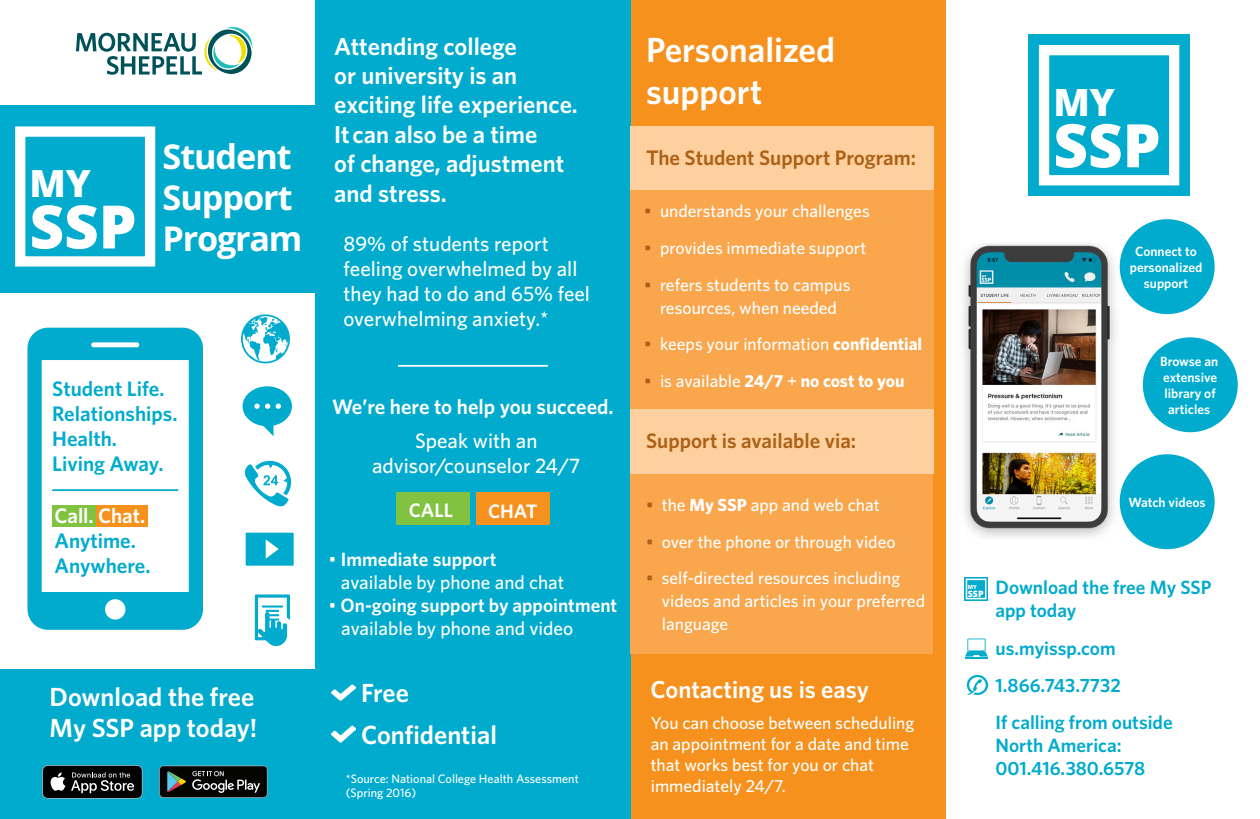
<style>
.page{position:relative;width:1260px;height:819px;background:#fff}
.page>*{position:absolute;margin:0;border:0;box-sizing:border-box;transform-origin:0 0}
.t1{font:800 60.02px "Open Sans";color:#fff}
.t2{font:800 59.85px "Open Sans";color:#fff}
.t3{font:800 37.8px "Open Sans";color:#fff}
.t4{font:800 37.62px "Open Sans";color:#fff}
.t5{font:600 35px/42px "Whitney";color:#fff}
.t6{font:700 34.3px/41.1px "Open Sans";letter-spacing:-.03em;color:#fff}
.t7{font:600 26.25px/31.5px "Whitney";color:#fff}
.t8{font:600 24.5px/29.4px "Whitney";color:#fff}
.t9{font:500 21px/25.2px "Whitney";color:#fff}
.t10{font:600 21px "Whitney";color:#00abcd}
.t11{font:600 21px "Whitney";color:#ac6116}
.t12{font:600 21px "Whitney";color:#fff}
.t13{font:600 19.43px "Whitney";color:#fff}
.t14{font:600 19.25px/23.1px "Whitney";color:#00abcd}
.t15{font:500 19.25px "Whitney";color:#fff}
.t16{font:600 19.25px "Whitney";color:#fff}
.t17{font:500 17.5px/21px "Whitney";color:#fff}
.t18{font:700 17.5px "Whitney";letter-spacing:-.005em;color:#fff}
.t19{font:600 13.47px/16.1px "Whitney";color:#fff;text-align:center}
.t20{font:500 12.25px/14.7px "Whitney";color:#fff}
.t21{font:800 8.92px "Open Sans";color:#fff}
.t22{font:800 5.6px "Open Sans";color:#fff}
.s1{font-weight:400}
.s2{color:#ac6116}
.s3{font-weight:700}
.s4{font-weight:500;color:#ac6116}
.s5{font-weight:500}
</style>
<div class="page">
<div style="left:315px;top:0;width:316px;height:819px;background:#00abcd"></div>
<div style="left:631px;top:0;width:315px;height:819px;background:#f6911e"></div>
<div style="left:631px;top:127px;width:303px;height:64px;background:#fdd09e"></div>
<div style="left:631px;top:191px;width:303px;height:252px;background:#f9a64c"></div>
<div style="left:631px;top:455px;width:302px;height:199px;background:#f9a64c"></div>
<img style="left:963px;top:243px;width:157px;height:295px">
<svg style="left:76px;top:27px;width:176px;height:48px"></svg>
<hr style="left:398px;top:365px;width:150px;height:2px;background:#fff">
<div style="left:631px;top:410px;width:303px;height:64px;background:#fdd09e"></div>
<svg style="left:27px;top:328px;width:176px;height:302px"></svg>
<div style="left:52px;top:505px;width:44px;height:22px;background:#81c340"></div>
<div style="left:0;top:670px;width:317px;height:149px;background:#00abcd"></div>
<svg style="left:967px;top:675px;width:21px;height:20px"></svg>
<svg style="left:965px;top:639px;width:23px;height:20px"></svg>
<div style="left:0;top:106px;width:317px;height:187px;background:#00abcd"></div>
<div style="left:15px;top:126px;width:140px;height:141px;border:10px solid #fff"></div>
<svg style="left:42px;top:765px;width:101px;height:34px;background:#2f3435"></svg>
<svg style="left:159px;top:766px;width:108px;height:32px;background:#292e2b"></svg>
<svg style="left:244px;top:460px;width:48px;height:47px"></svg>
<svg style="left:243px;top:386px;width:49px;height:50px"></svg>
<svg style="left:241px;top:314px;width:49px;height:49px"></svg>
<svg style="left:255px;top:594px;width:35px;height:52px"></svg>
<div style="left:244px;top:531px;width:51px;height:36px;background:#ace3ee;border-radius:2px"></div>
<div style="left:246px;top:533px;width:48px;height:33px;background:#00abcd"></div>
<svg style="left:266px;top:539px;width:13px;height:20px"></svg>
<hr style="left:52px;top:489px;width:126px;height:2px;background:#00abcd">
<div style="left:396px;top:493px;width:73px;height:32px;background:#81c340"></div>
<div style="left:476px;top:493px;width:74px;height:32px;background:#f6911e"></div>
<img style="left:332px;top:725px;width:24px;height:18px">
<img style="left:332px;top:684px;width:24px;height:17px">
<div style="left:1028px;top:34px;width:162px;height:162px;background:#00abcd"></div>
<div style="left:1039px;top:45px;width:140px;height:140px;border:10px solid #fff"></div>
<svg style="left:964px;top:577px;width:24px;height:24px"></svg>
<div style="left:966px;top:579px;width:20px;height:20px;border:2px solid #fff"></div>
<div style="left:1120px;top:219px;width:95px;height:95px;background:#00abcd;border-radius:50%"></div>
<div style="left:1143px;top:337px;width:95px;height:95px;background:#00abcd;border-radius:50%"></div>
<div style="left:1120px;top:454px;width:95px;height:95px;background:#00abcd;border-radius:50%"></div>
<p class="t4" style="left:30px;top:155px;width:63px">MY</p>
<p class="t2" style="left:30px;top:181px;width:109px">SSP</p>
<p class="t6" style="left:163px;top:135px;width:142px">Student<br>Support<br>Program</p>
<p class="t10" style="left:52px;top:375px;width:114px">Student Life.</p>
<p class="t10" style="left:52px;top:400px;width:127px">Relationships.</p>
<p class="t10" style="left:52px;top:425px;width:66px">Health.</p>
<p class="t10" style="left:52px;top:450px;width:113px">Living Away.</p>
<p class="t12" style="left:55px;top:502px;width:92px">Call. Chat.</p>
<p class="t10" style="left:55px;top:527px;width:83px">Anytime.</p>
<p class="t10" style="left:55px;top:552px;width:98px">Anywhere.</p>
<p class="t7" style="left:50px;top:680px;width:209px">Download the free<br>My SSP app today!</p>
<p class="t8" style="left:334px;top:31px;width:184px">Attending college</p>
<p class="t8" style="left:334px;top:60px;width:185px">or university is an</p>
<p class="t8" style="left:334px;top:90px;width:245px">exciting life experience.</p>
<p class="t8" style="left:334px;top:119px;width:205px">It can also be a time</p>
<p class="t8" style="left:334px;top:148px;width:232px">of change, adjustment and stress.</p>
<p class="t9" style="left:344px;top:231px;width:248px">89% of students report feeling overwhelmed by all they had to do and 65% feel overwhelming anxiety.*</p>
<p class="t12" style="left:332px;top:393px;width:283px">We’re here to help you succeed.</p>
<p class="t9" style="left:372px;top:428px;width:210px;text-align:center">Speak with an advisor/counselor 24/7</p>
<p class="t13" style="left:409px;top:497px;width:46px">CALL</p>
<p class="t13" style="left:488px;top:498px;width:51px">CHAT</p>
<p class="t16" style="left:329px;top:546px;width:170px"><span class="s1">•</span> Immediate support</p>
<p class="t15" style="left:341px;top:569px;width:225px">available by phone and chat</p>
<p class="t16" style="left:329px;top:592px;width:290px"><span class="s1">•</span> On-going support by appointment</p>
<p class="t15" style="left:341px;top:616px;width:234px">available by phone and video</p>
<p class="t7" style="left:361px;top:676px;width:49px">Free</p>
<p class="t7" style="left:361px;top:718px;width:137px">Confidential</p>
<p class="t20" style="left:346px;top:771px;width:234px">*Source: National College Health Assessment (Spring 2016)</p>
<p class="t5" style="left:646px;top:28px;width:190px">Personalized support</p>
<p class="t11" style="left:646px;top:144px;width:271px">The Student Support Program:</p>
<p class="t17" style="left:644px;top:200px;width:227px"><span class="s2">•</span> understands your challenges</p>
<p class="t17" style="left:644px;top:237px;width:223px"><span class="s2">•</span> provides immediate support</p>
<p class="t17" style="left:644px;top:273px;width:208px;line-height:22.8px;text-align:center"><span class="s2">•</span> refers students to campus resources, when needed</p>
<p class="t17" style="left:644px;top:333px;width:279px"><span class="s2">•</span> keeps your information <span class="s3">confidential</span></p>
<p class="t18" style="left:644px;top:369px;width:262px"><span class="s4">•</span> <span class="s5">is available</span> 24/7 <span class="s5">+</span> no cost to you</p>
<p class="t11" style="left:646px;top:427px;width:212px">Support is available via:</p>
<p class="t17" style="left:646px;top:494px;width:235px"><span class="s2">•</span> the <span class="s3">My SSP</span> app and web chat</p>
<p class="t17" style="left:646px;top:531px;width:251px"><span class="s2">•</span> over the phone or through video</p>
<p class="t17" style="left:662px;top:567px;width:265px;line-height:22.8px;text-indent:-16px"><span class="s2">•</span> self-directed resources including videos and articles in your preferred language</p>
<p class="t8" style="left:651px;top:674px;width:220px">Contacting us is easy</p>
<p class="t17" style="left:651px;top:712px;width:265px">You can choose between scheduling an appointment for a date and time that works best for you or chat immediately 24/7.</p>
<p class="t3" style="left:1053px;top:73px;width:63px">MY</p>
<p class="t1" style="left:1053px;top:100px;width:109px">SSP</p>
<p class="t19" style="left:1130px;top:243px;width:74px">Connect to personalized support</p>
<p class="t19" style="left:1160px;top:353px;width:60px">Browse an extensive library of articles</p>
<p class="t19" style="left:1128px;top:494px;width:79px">Watch videos</p>
<p class="t22" style="left:968px;top:583px;width:11px">MY</p>
<p class="t21" style="left:968px;top:587px;width:17px">SSP</p>
<p class="t14" style="left:996px;top:576px;width:218px">Download the free My SSP app today</p>
<p class="t14" style="left:996px;top:636px;width:122px">us.myissp.com</p>
<p class="t14" style="left:996px;top:673px;width:127px">1.866.743.7732</p>
<p class="t14" style="left:996px;top:710px;width:179px">If calling from outside<br>North America:<br>001.416.380.6578</p>
</div>
